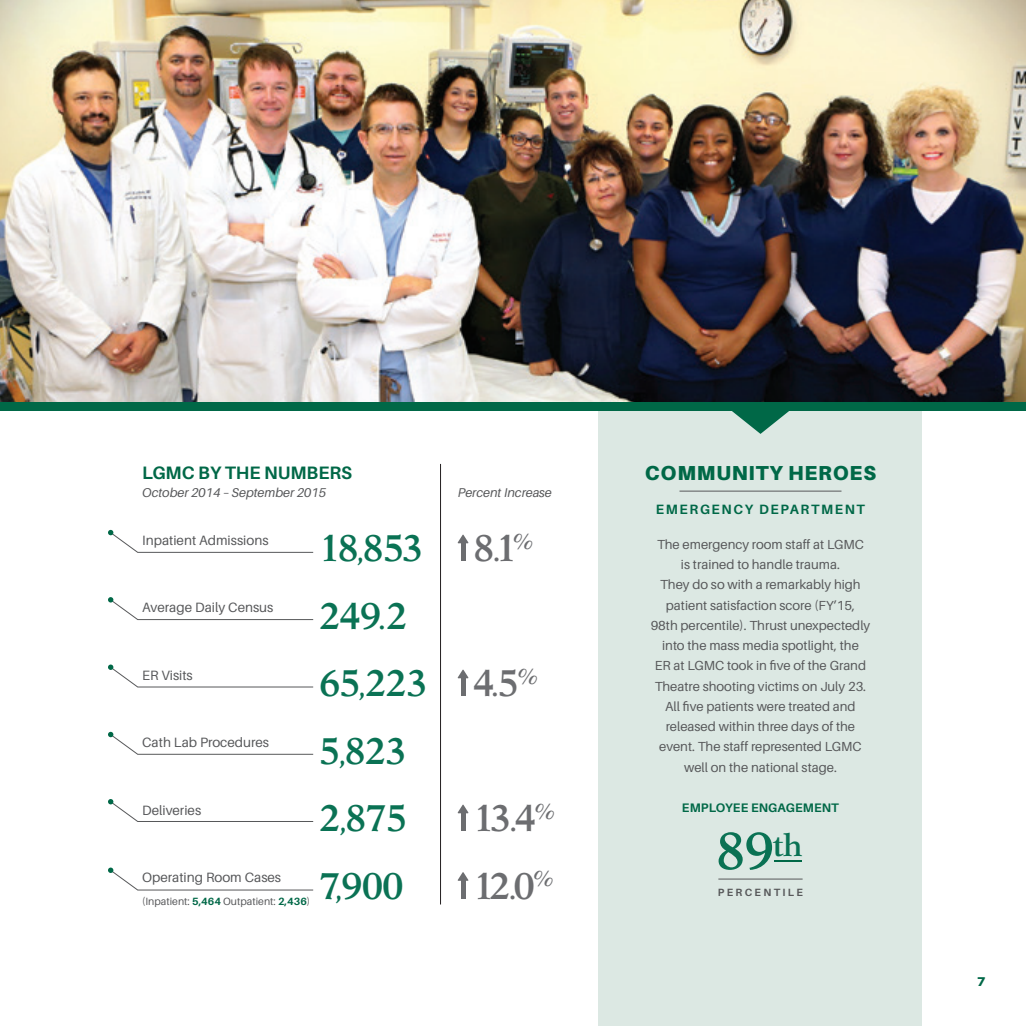
<style>
.page{position:relative;width:1026px;height:1026px;background:#fff}
.page>*{position:absolute;margin:0;border:0;box-sizing:border-box;transform-origin:0 0}
.t1{font:600 52.5px "New Aster LT Std";color:#0a7254}
.t2{font:600 37.5px/67.5px "New Aster LT Std";letter-spacing:-.03em;color:#0a7254}
.t3{font:600 37.5px/67.5px "New Aster LT Std";color:#6c6d70}
.t4{font:900 20.25px "Aileron";letter-spacing:.04em;color:#006847}
.t5{font:700 18px "Aileron";color:#006847}
.t6{font:13.5px "Aileron";color:#57585a}
.t7{font:700 13.5px "Aileron";letter-spacing:.12em;color:#006847}
.t8{font:13.2px/20.2px "Aileron";color:#57585a;text-align:center}
.t9{font:italic 12.75px "Aileron";color:#57585a}
.t10{font:900 12.75px "Aileron";color:#006847}
.t11{font:700 12.3px "Aileron";letter-spacing:.01em;color:#006847}
.t12{font:10.5px "Aileron";color:#57585a}
.t13{font:700 10.5px "Aileron";letter-spacing:.22em;color:#57585a}
.s1{font-weight:700;color:#006847}
.s2{font-size:27px}
</style>
<div class="page">
<div style="left:598px;top:407px;width:324px;height:619px;background:#dce8e3"></div>
<img style="left:0;top:0;width:1026px;height:403px">
<div style="left:0;top:403px;width:1026px;height:8px;background:#006847"></div>
<svg style="left:732px;top:411px;width:57px;height:23px"></svg>
<hr style="left:461px;top:542px;width:4px;height:19px;background:#6c6d70">
<svg style="left:458px;top:535px;width:11px;height:8px"></svg>
<hr style="left:461px;top:677px;width:4px;height:19px;background:#6c6d70">
<svg style="left:458px;top:670px;width:11px;height:8px"></svg>
<hr style="left:461px;top:812px;width:4px;height:19px;background:#6c6d70">
<svg style="left:458px;top:805px;width:11px;height:8px"></svg>
<hr style="left:461px;top:879px;width:4px;height:20px;background:#6c6d70">
<svg style="left:458px;top:872px;width:11px;height:9px"></svg>
<svg style="left:108px;top:530px;width:206px;height:23px"></svg>
<svg style="left:108px;top:597px;width:206px;height:23px"></svg>
<svg style="left:108px;top:665px;width:206px;height:23px"></svg>
<svg style="left:108px;top:732px;width:206px;height:23px"></svg>
<svg style="left:108px;top:799px;width:206px;height:23px"></svg>
<svg style="left:108px;top:868px;width:206px;height:23px"></svg>
<hr style="left:440px;top:464px;width:1px;height:440px;background:#231f20">
<hr style="left:680px;top:491px;width:162px;height:1px;background:#57585a">
<hr style="left:718px;top:879px;width:85px;height:1px;background:#57585a">
<hr style="left:774px;top:860px;width:28px;height:2px;background:#006847">
<h3 class="t5" style="left:142px;top:463px;width:212px">LGMC BY THE NUMBERS</h3>
<p class="t9" style="left:142px;top:486px;width:186px">October 2014 – September 2015</p>
<p class="t9" style="left:458px;top:486px;width:96px">Percent Increase</p>
<p class="t6" style="left:142px;top:533px;width:128px">Inpatient Admissions</p>
<p class="t6" style="left:142px;top:600px;width:133px">Average Daily Census</p>
<p class="t6" style="left:142px;top:668px;width:52px">ER Visits</p>
<p class="t6" style="left:142px;top:735px;width:128px">Cath Lab Procedures</p>
<p class="t6" style="left:142px;top:803px;width:61px">Deliveries</p>
<p class="t6" style="left:142px;top:870px;width:140px">Operating Room Cases</p>
<p class="t12" style="left:142px;top:895px;width:170px">(Inpatient: <span class="s1">5,464</span> Outpatient: <span class="s1">2,436</span>)</p>
<h2 class="t2" style="left:319px;top:515px;width:110px">18<span class="s2">,</span>853<br>249<span class="s2">.</span>2<br>65<span class="s2">,</span>223<br>5<span class="s2">,</span>823<br>2<span class="s2">,</span>875<br>7<span class="s2">,</span>900</h2>
<h2 class="t3" style="left:473px;top:515px;width:61px">8<span class="s2">.</span>1<sup>%</sup></h2>
<h2 class="t3" style="left:473px;top:650px;width:66px">4<span class="s2">.</span>5<sup>%</sup></h2>
<h2 class="t3" style="left:473px;top:785px;width:83px">13<span class="s2">.</span>4<sup>%<br></sup>12<span class="s2">.</span>0<sup>%</sup></h2>
<h3 class="t4" style="left:645px;top:461px;width:233px">COMMUNITY HEROES</h3>
<p class="t7" style="left:656px;top:502px;width:211px">EMERGENCY DEPARTMENT</p>
<p class="t8" style="left:651px;top:534px;width:221px">The emergency room staff at LGMC<br>is trained to handle trauma.<br>They do so with a remarkably high patient satisfaction score (FY’15,<br>98th percentile). Thrust unexpectedly into the mass media spotlight, the<br>ER at LGMC took in five of the Grand Theatre shooting victims on July 23.<br>All five patients were treated and released within three days of the event. The staff represented LGMC well on the national stage.</p>
<p class="t11" style="left:682px;top:801px;width:159px">EMPLOYEE ENGAGEMENT</p>
<h1 class="t1" style="left:716px;top:820px;width:88px">89<sup>th</sup></h1>
<p class="t13" style="left:718px;top:887px;width:87px">PERCENTILE</p>
<p class="t10" style="left:977px;top:974px;width:10px">7</p>
</div>
